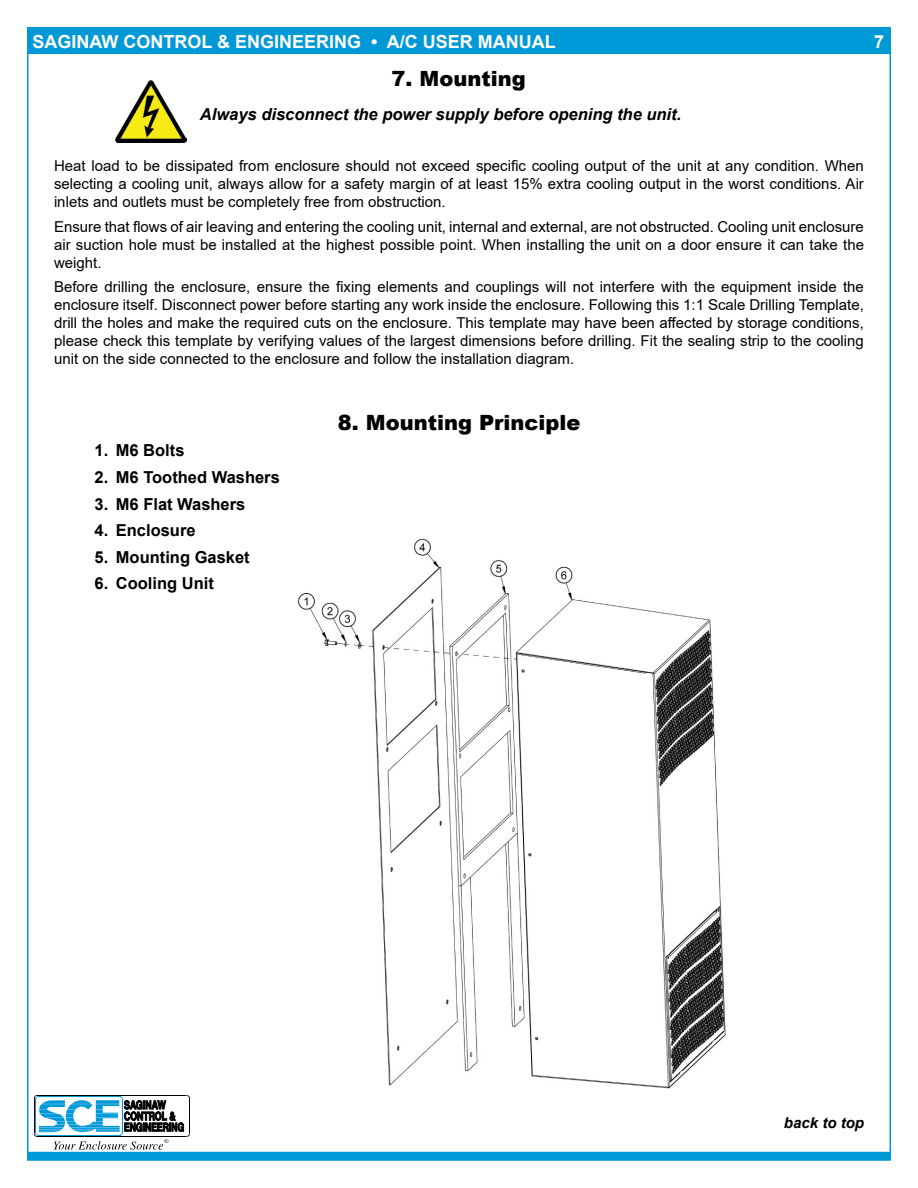
<style>
.page{position:relative;width:918px;height:1188px;background:#fff}
.page>*{position:absolute;margin:0;border:0;box-sizing:border-box;transform-origin:0 0}
.t1{font:900 21px "Arial";color:#000}
.t2{font:700 18px "Arial";color:#fff}
.t3{font:700 16.5px "Arial";color:#000}
.t4{font:italic 700 16.5px "Arial";color:#000}
.t5{font:15px/18px "Arial";color:#000;text-align:justify}
.t6{font:italic 700 15px "Arial";color:#000}
.s1{font-weight:400;font-size:12px;color:#000}
</style>
<div class="page">
<div style="left:27px;top:1152px;width:864px;height:9px;background:#0099d8"></div>
<svg style="left:34px;top:1095px;width:156px;height:55px"></svg>
<div style="left:27px;top:27px;width:864px;height:27px;background:#0099d8"></div>
<img style="left:298px;top:538px;width:428px;height:551px">
<img style="left:115px;top:80px;width:72px;height:63px">
<p class="t2" style="left:28px;top:29px;width:529px"><span class="s1">B</span>SAGINAW CONTROL &amp; ENGINEERING • A/C USER MANUAL</p>
<p class="t2" style="left:874px;top:29px;width:12px">7</p>
<h1 class="t1" style="left:392px;top:63px;width:136px">7. Mounting</h1>
<p class="t4" style="left:200px;top:103px;width:483px">Always disconnect the power supply before opening the unit.</p>
<p class="t5" style="left:54px;top:157px;width:811px">Heat load to be dissipated from enclosure should not exceed specific cooling output of the unit at any condition. When selecting a cooling unit, always allow for a safety margin of at least 15% extra cooling output in the worst conditions. Air inlets and outlets must be completely free from obstruction.</p>
<p class="t5" style="left:54px;top:217px;width:812px">Ensure that flows of air leaving and entering the cooling unit, internal and external, are not obstructed. Cooling unit enclosure air suction hole must be installed at the highest possible point. When installing the unit on a door ensure it can take the weight.</p>
<p class="t5" style="left:54px;top:278px;width:811px">Before drilling the enclosure, ensure the fixing elements and couplings will not interfere with the equipment inside the enclosure itself. Disconnect power before starting any work inside the enclosure. Following this 1:1 Scale Drilling Template, drill the holes and make the required cuts on the enclosure. This template may have been affected by storage conditions, please check this template by verifying values of the largest dimensions before drilling. Fit the sealing strip to the cooling unit on the side connected to the enclosure and follow the installation diagram.</p>
<p class="t3" style="left:95px;top:439px;width:92px">1. M6 Bolts</p>
<p class="t3" style="left:95px;top:466px;width:187px">2. M6 Toothed Washers</p>
<p class="t3" style="left:95px;top:492px;width:152px">3. M6 Flat Washers</p>
<p class="t3" style="left:95px;top:519px;width:103px">4. Enclosure</p>
<p class="t3" style="left:95px;top:545px;width:157px">5. Mounting Gasket</p>
<p class="t3" style="left:95px;top:572px;width:121px">6. Cooling Unit</p>
<h1 class="t1" style="left:338px;top:408px;width:244px">8. Mounting Principle</h1>
<p class="t6" style="left:784px;top:1113px;width:82px">back to top</p>
</div>
